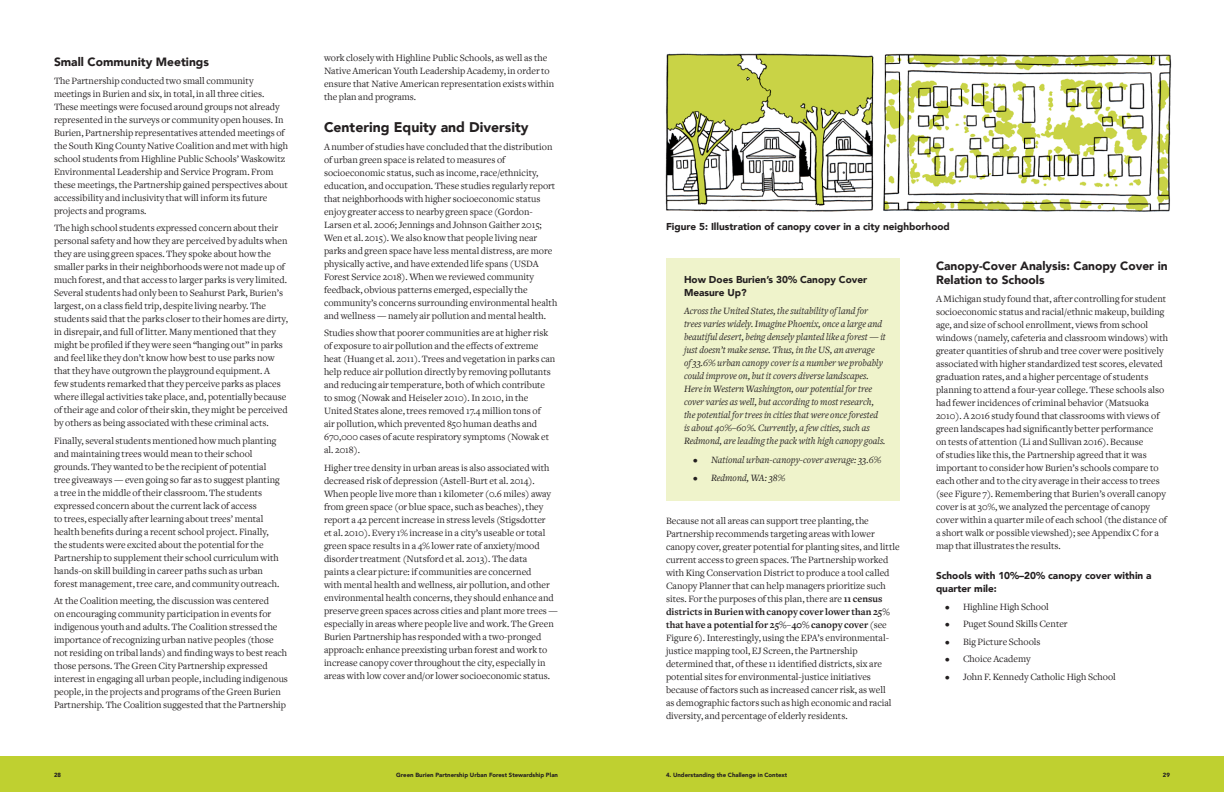
<style>
.page{position:relative;width:1224px;height:792px;background:#fff}
.page>*{position:absolute;margin:0;border:0;box-sizing:border-box;transform-origin:0 0}
.t1{font:900 14px "Avenir";color:#231f20}
.t2{font:900 12px/14px "Avenir";color:#231f20}
.t3{font:10px/13px "Freight Text";color:#231f20}
.t4{font:italic 10px/13px "Freight Text";color:#231f20}
.t5{font:900 10px/13px "Avenir";color:#231f20}
.t6{font:900 6px "Avenir";color:#231f20}
.s1{font-weight:700}
</style>
<div class="page">
<div style="left:0;top:756px;width:612px;height:36px;background:#bfd030"></div>
<div style="left:612px;top:756px;width:612px;height:36px;background:#bfd030"></div>
<div style="left:666px;top:258px;width:234px;height:243px;background:#eff3cb"></div>
<img style="left:665px;top:53px;width:507px;height:159px">
<p class="t2" style="left:54px;top:55px;width:157px">Small Community Meetings</p>
<p class="t3" style="left:54px;top:74px;width:235px">The Partnership conducted two small community meetings in Burien and six, in total, in all three cities.<br>These meetings were focused around groups not already represented in the surveys or community open houses. In Burien, Partnership representatives attended meetings of the South King County Native Coalition and met with high school students from Highline Public Schools’ Waskowitz Environmental Leadership and Service Program. From these meetings, the Partnership gained perspectives about accessibility and inclusivity that will inform its future projects and programs.</p>
<p class="t3" style="left:54px;top:221px;width:236px">The high school students expressed concern about their personal safety and how they are perceived by adults when they are using green spaces. They spoke about how the smaller parks in their neighborhoods were not made up of much forest, and that access to larger parks is very limited.<br>Several students had only been to Seahurst Park, Burien’s largest, on a class field trip, despite living nearby. The students said that the parks closer to their homes are dirty, in disrepair, and full of litter. Many mentioned that they might be profiled if they were seen “hanging out” in parks and feel like they don’t know how best to use parks now that they have outgrown the playground equipment. A<br>few students remarked that they perceive parks as places where illegal activities take place, and, potentially because of their age and color of their skin, they might be perceived by others as being associated with these criminal acts.</p>
<p class="t3" style="left:54px;top:434px;width:227px">Finally, several students mentioned how much planting and maintaining trees would mean to their school grounds. They wanted to be the recipient of potential tree giveaways — even going so far as to suggest planting a tree in the middle of their classroom. The students expressed concern about the current lack of access<br>to trees, especially after learning about trees’ mental health benefits during a recent school project. Finally, the students were excited about the potential for the Partnership to supplement their school curriculum with hands-on skill building in career paths such as urban forest management, tree care, and community outreach.</p>
<p class="t3" style="left:54px;top:594px;width:235px">At the Coalition meeting, the discussion was centered<br>on encouraging community participation in events for indigenous youth and adults. The Coalition stressed the importance of recognizing urban native peoples (those not residing on tribal lands) and finding ways to best reach those persons. The Green City Partnership expressed interest in engaging all urban people, including indigenous people, in the projects and programs of the Green Burien Partnership. The Coalition suggested that the Partnership</p>
<p class="t3" style="left:324px;top:51px;width:232px">work closely with Highline Public Schools, as well as the Native American Youth Leadership Academy, in order to ensure that Native American representation exists within the plan and programs.</p>
<p class="t1" style="left:324px;top:116px;width:206px">Centering Equity and Diversity</p>
<p class="t3" style="left:324px;top:140px;width:235px">A number of studies have concluded that the distribution of urban green space is related to measures of socioeconomic status, such as income, race/ethnicity, education, and occupation. These studies regularly report that neighborhoods with higher socioeconomic status enjoy greater access to nearby green space (Gordon-Larsen et al. 2006; Jennings and Johnson Gaither 2015; Wen et al. 2015). We also know that people living near parks and green space have less mental distress, are more physically active, and have extended life spans (USDA Forest Service 2018). When we reviewed community feedback, obvious patterns emerged, especially the community’s concerns surrounding environmental health and wellness — namely air pollution and mental health.</p>
<p class="t3" style="left:324px;top:327px;width:233px">Studies show that poorer communities are at higher risk of exposure to air pollution and the effects of extreme heat (Huang et al. 2011). Trees and vegetation in parks can help reduce air pollution directly by removing pollutants and reducing air temperature, both of which contribute to smog (Nowak and Heiseler 2010). In 2010, in the United States alone, trees removed 17.4 million tons of<br>air pollution, which prevented 850 human deaths and 670,000 cases of acute respiratory symptoms (Nowak et al. 2018).</p>
<p class="t3" style="left:324px;top:461px;width:235px">Higher tree density in urban areas is also associated with decreased risk of depression (Astell-Burt et al. 2014).<br>When people live more than 1 kilometer (0.6 miles) away from green space (or blue space, such as beaches), they report a 42 percent increase in stress levels (Stigsdotter<br>et al. 2010). Every 1% increase in a city’s useable or total green space results in a 4% lower rate of anxiety/mood disorder treatment (Nutsford et al. 2013). The data<br>paints a clear picture: if communities are concerned<br>with mental health and wellness, air pollution, and other environmental health concerns, they should enhance and preserve green spaces across cities and plant more trees — especially in areas where people live and work. The Green Burien Partnership has responded with a two-pronged approach: enhance preexisting urban forest and work to increase canopy cover throughout the city, especially in areas with low cover and/or lower socioeconomic status.</p>
<p class="t5" style="left:666px;top:220px;width:285px">Figure 5: Illustration of canopy cover in a city neighborhood</p>
<p class="t5" style="left:684px;top:273px;width:185px">How Does Burien’s 30% Canopy Cover<br>Measure Up?</p>
<p class="t4" style="left:684px;top:304px;width:203px">Across the United States, the suitability of land for trees varies widely. Imagine Phoenix, once a large and beautiful desert, being densely planted like a forest — it just doesn’t make sense. Thus, in the US, an average<br>of 33.6% urban canopy cover is a number we probably could improve on, but it covers diverse landscapes.<br>Here in Western Washington, our potential for tree cover varies as well, but according to most research, the potential for trees in cities that were once forested is about 40%–60%. Currently, a few cities, such as Redmond, are leading the pack with high canopy goals.</p>
<p class="t4" style="left:693px;top:454px;width:190px">• National urban-canopy-cover average: 33.6%</p>
<p class="t4" style="left:693px;top:471px;width:94px">• Redmond, WA: 38%</p>
<p class="t3" style="left:666px;top:515px;width:235px">Because not all areas can support tree planting, the Partnership recommends targeting areas with lower canopy cover, greater potential for planting sites, and little current access to green spaces. The Partnership worked with King Conservation District to produce a tool called Canopy Planner that can help managers prioritize such sites. For the purposes of this plan, there are <span class="s1">11 census districts in Burien with canopy cover lower than 25% that have a potential for 25%–40% canopy cover</span> (see Figure 6). Interestingly, using the EPA’s environmental&shy;justice mapping tool, EJ Screen, the Partnership determined that, of these 11 identified districts, six are potential sites for environmental-justice initiatives because of factors such as increased cancer risk, as well<br>as demographic factors such as high economic and racial diversity, and percentage of elderly residents.</p>
<p class="t2" style="left:936px;top:259px;width:233px">Canopy-Cover Analysis: Canopy Cover in<br>Relation to Schools</p>
<p class="t3" style="left:936px;top:292px;width:234px">A Michigan study found that, after controlling for student socioeconomic status and racial/ethnic makeup, building age, and size of school enrollment, views from school windows (namely, cafeteria and classroom windows) with greater quantities of shrub and tree cover were positively associated with higher standardized test scores, elevated graduation rates, and a higher percentage of students planning to attend a four-year college. These schools also had fewer incidences of criminal behavior (Matsuoka 2010). A 2016 study found that classrooms with views of green landscapes had significantly better performance<br>on tests of attention (Li and Sullivan 2016). Because<br>of studies like this, the Partnership agreed that it was important to consider how Burien’s schools compare to each other and to the city average in their access to trees (see Figure 7). Remembering that Burien’s overall canopy cover is at 30%, we analyzed the percentage of canopy cover within a quarter mile of each school (the distance of a short walk or possible viewshed); see Appendix C for a map that illustrates the results.</p>
<p class="t5" style="left:936px;top:569px;width:217px">Schools with 10%–20% canopy cover within a quarter mile:</p>
<p class="t3" style="left:945px;top:600px;width:105px">• Highline High School</p>
<p class="t3" style="left:945px;top:618px;width:124px">• Puget Sound Skills Center</p>
<p class="t3" style="left:945px;top:635px;width:97px">• Big Picture Schools</p>
<p class="t3" style="left:945px;top:653px;width:87px">• Choice Academy</p>
<p class="t3" style="left:945px;top:670px;width:172px">• John F. Kennedy Catholic High School</p>
<p class="t6" style="left:54px;top:770px;width:9px">28</p>
<p class="t6" style="left:396px;top:770px;width:163px">Green Burien Partnership Urban Forest Stewardship Plan</p>
<p class="t6" style="left:666px;top:770px;width:123px">4. Understanding the Challenge in Context</p>
<p class="t6" style="left:1163px;top:770px;width:9px">29</p>
</div>
